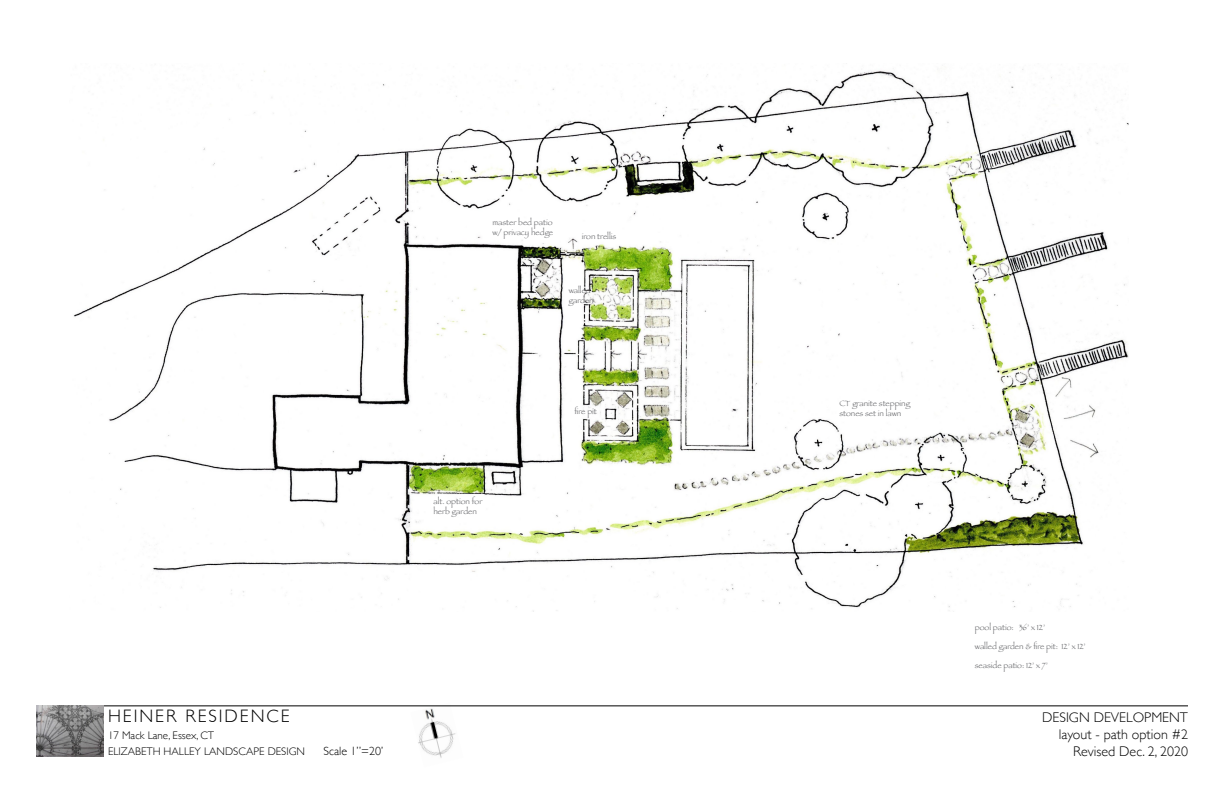
<style>
.page{position:relative;width:1224px;height:792px;background:#fff}
.page>*{position:absolute;margin:0;border:0;box-sizing:border-box;transform-origin:0 0}
.t1{font:300 18px "Gill Sans";letter-spacing:.11em;color:#000}
.t2{font:300 14px/16.9px "Gill Sans";color:#000;text-align:right}
.t3{font:300 12px "Gill Sans";color:#000}
.t4{font:300 11px/16px "Gill Sans";color:#000}
.t5{font:8px/9.6px "Papyrus";color:#696a6d}
</style>
<div class="page">
<img style="left:410px;top:706px;width:53px;height:52px">
<hr style="left:36px;top:705px;width:1152px;height:1px;background:#000">
<img style="left:36px;top:706px;width:68px;height:51px">
<img style="left:73px;top:69px;width:1056px;height:543px">
<p class="t5" style="left:492px;top:217px;width:62px">master bed patio w/ privacy hedge</p>
<p class="t5" style="left:582px;top:231px;width:36px">iron trellis</p>
<p class="t5" style="left:569px;top:286px;width:26px">walled garden</p>
<p class="t5" style="left:433px;top:496px;width:51px">alt. option for herb garden</p>
<p class="t5" style="left:575px;top:407px;width:24px">fire pit</p>
<h1 class="t1" style="left:108px;top:702px;width:183px">HEINER RESIDENCE</h1>
<h3 class="t4" style="left:108px;top:727px;width:199px">17 Mack Lane, Essex, CT<br>ELIZABETH HALLEY LANDSCAPE DESIGN</h3>
<h3 class="t3" style="left:323px;top:741px;width:61px">Scale 1”=20’</h3>
<p class="t5" style="left:840px;top:399px;width:72px">CT granite stepping stones set in lawn</p>
<p class="t5" style="left:975px;top:622px;width:72px">pool patio: 36’ x 12’</p>
<p class="t5" style="left:975px;top:641px;width:112px">walled garden &amp; fire pit: 12’ x 12’</p>
<p class="t5" style="left:975px;top:660px;width:75px">seaside patio: 12’ x 7’</p>
<h2 class="t2" style="left:1042px;top:708px;width:147px">DESIGN DEVELOPMENT layout - path option #2<br>Revised Dec. 2, 2020</h2>
</div>
